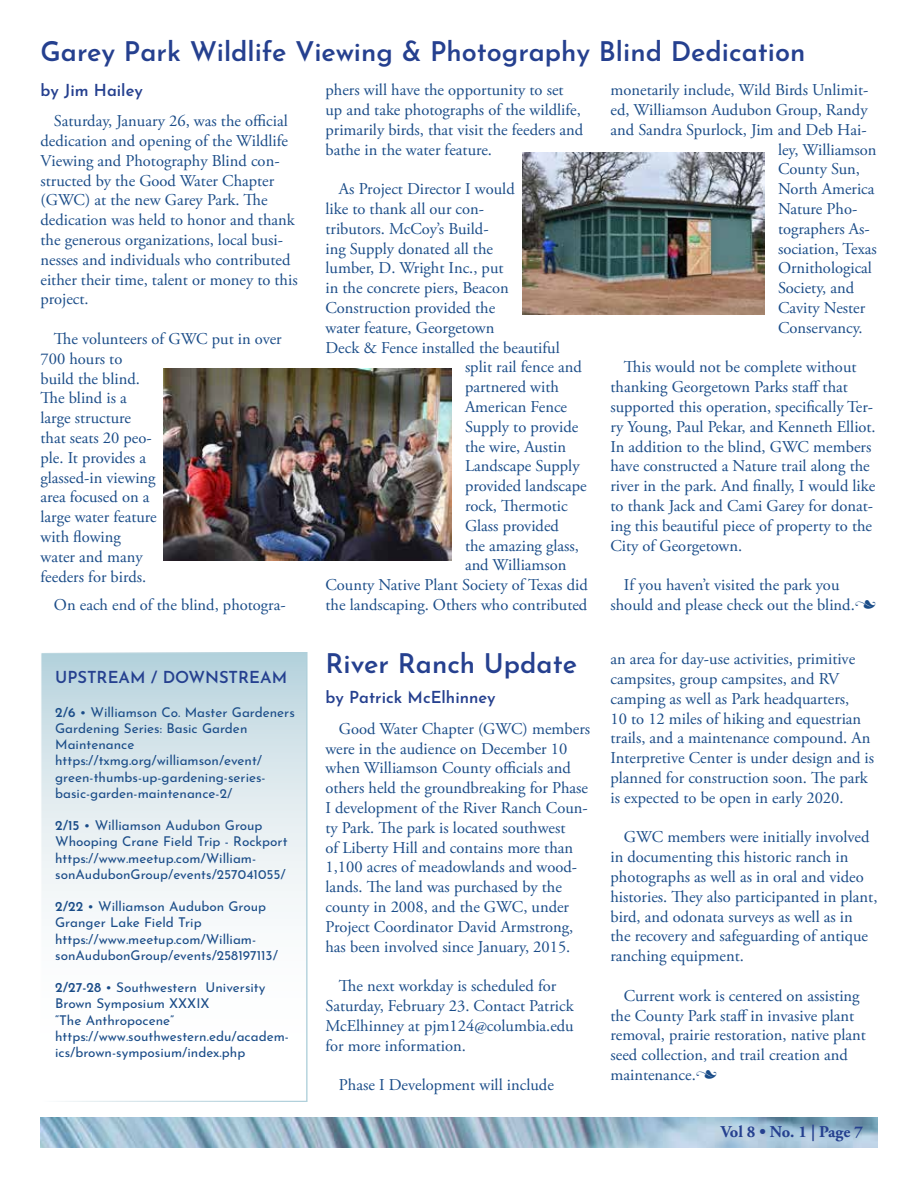
<style>
.page{position:relative;width:918px;height:1188px;background:#fff}
.page>*{position:absolute;margin:0;border:0;box-sizing:border-box;transform-origin:0 0}
.t1{font:600 27px "Josefin Sans";color:#25408f}
.t2{font:16.5px/19.8px "Adobe Garamond Pro";color:#1a4c88}
.t3{font:600 16.5px "Josefin Sans";color:#25408f}
.t4{font:700 16.5px "Adobe Garamond Pro";letter-spacing:-.015em;color:#25408f}
.t5{font:13.5px/16.2px "Josefin Sans";color:#1a4c88}
.s1{font-weight:600}
.s2{font-family:"Type Embellishments One Let Plain"}
</style>
<div class="page">
<img style="left:40px;top:1117px;width:837px;height:31px">
<img style="left:522px;top:152px;width:243px;height:162px">
<img style="left:164px;top:369px;width:288px;height:192px">
<svg style="left:43px;top:652px;width:264px;height:450px"></svg>
<div style="left:41px;top:653px;width:266px;height:448px;border:1px solid #fff"></div>
<h1 class="t1" style="left:40px;top:28px;width:766px">Garey Park Wildlife Viewing &amp; Photography Blind Dedication</h1>
<p class="t3" style="left:40px;top:76px;width:104px">by Jim Hailey</p>
<p class="t2" style="left:40px;top:112px;width:259px;text-indent:13px">Saturday, January 26, was the official dedication and opening of the Wildlife Viewing and Photography Blind con&shy;structed by the Good Water Chapter (GWC) at the new Garey Park. The dedication was held to honor and thank the generous organizations, local busi&shy;nesses and individuals who contributed either their time, talent or money to this project.</p>
<p class="t2" style="left:40px;top:329px;width:243px;text-indent:13px">The volunteers of GWC put in over<br>700 hours to<br>build the blind.<br>The blind is a<br>large structure<br>that seats 20 peo-<br>ple. It provides a<br>glassed-in viewing<br>area focused on a<br>large water feature<br>with flowing<br>water and many<br>feeders for birds.</p>
<p class="t2" style="left:54px;top:596px;width:233px">On each end of the blind, photogra-</p>
<p class="t3" style="left:55px;top:663px;width:233px">UPSTREAM / DOWNSTREAM</p>
<p class="t5" style="left:55px;top:702px;width:241px"><span class="s1">2/6</span> • Williamson Co. Master Gardeners<br>Gardening Series: Basic Garden<br>Maintenance https://txmg.org/williamson/event/ green-thumbs-up-gardening-series&shy;basic-garden-maintenance-2/</p>
<p class="t5" style="left:55px;top:816px;width:234px"><span class="s1">2/15</span> • Williamson Audubon Group Whooping Crane Field Trip - Rockport https://www.meetup.com/William&shy;sonAudubonGroup/events/257041055/</p>
<p class="t5" style="left:55px;top:897px;width:224px"><span class="s1">2/22</span> • Williamson Audubon Group<br>Granger Lake Field Trip https://www.meetup.com/William&shy;sonAudubonGroup/events/258197113/</p>
<p class="t5" style="left:55px;top:978px;width:235px"><span class="s1">2/27-28</span> • Southwestern University<br>Brown Symposium XXXIX<br>“The Anthropocene” https://www.southwestern.edu/academ&shy;ics/brown-symposium/index.php</p>
<p class="t2" style="left:325px;top:81px;width:259px">phers will have the opportunity to set up and take photographs of the wildlife, primarily birds, that visit the feeders and bathe in the water feature.</p>
<p class="t2" style="left:339px;top:180px;width:177px">As Project Director I would</p>
<p class="t2" style="left:325px;top:199px;width:160px">like to thank all our con-</p>
<p class="t2" style="left:325px;top:219px;width:165px">tributors. McCoy’s Build-</p>
<p class="t2" style="left:325px;top:239px;width:169px">ing Supply donated all the</p>
<p class="t2" style="left:325px;top:259px;width:180px">lumber, D. Wright Inc., put</p>
<p class="t2" style="left:325px;top:279px;width:185px">in the concrete piers, Beacon</p>
<p class="t2" style="left:325px;top:298px;width:171px">Construction provided the</p>
<p class="t2" style="left:325px;top:318px;width:170px">water feature, Georgetown</p>
<p class="t2" style="left:325px;top:338px;width:236px">Deck &amp; Fence installed the beautiful</p>
<p class="t2" style="left:465px;top:358px;width:118px">split rail fence and</p>
<p class="t2" style="left:465px;top:378px;width:95px">partnered with</p>
<p class="t2" style="left:465px;top:397px;width:104px">American Fence</p>
<p class="t2" style="left:465px;top:417px;width:115px">Supply to provide</p>
<p class="t2" style="left:465px;top:437px;width:103px">the wire, Austin</p>
<p class="t2" style="left:465px;top:457px;width:116px">Landscape Supply</p>
<p class="t2" style="left:465px;top:477px;width:123px">provided landscape</p>
<p class="t2" style="left:465px;top:496px;width:104px">rock, Thermotic</p>
<p class="t2" style="left:465px;top:516px;width:95px">Glass provided</p>
<p class="t2" style="left:465px;top:536px;width:116px">the amazing glass,</p>
<p class="t2" style="left:465px;top:556px;width:103px">and Williamson</p>
<p class="t2" style="left:325px;top:576px;width:264px">County Native Plant Society of Texas did</p>
<p class="t2" style="left:325px;top:595px;width:263px">the landscaping. Others who contributed</p>
<h1 class="t1" style="left:326px;top:640px;width:253px">River Ranch Update</h1>
<p class="t3" style="left:326px;top:683px;width:172px">by Patrick McElhinney</p>
<p class="t2" style="left:326px;top:719px;width:266px;text-indent:13px">Good Water Chapter (GWC) members were in the audience on December 10 when Williamson County officials and others held the groundbreaking for Phase I development of the River Ranch Coun&shy;ty Park. The park is located southwest<br>of Liberty Hill and contains more than 1,100 acres of meadowlands and wood&shy;lands. The land was purchased by the county in 2008, and the GWC, under Project Coordinator David Armstrong, has been involved since January, 2015.</p>
<p class="t2" style="left:326px;top:977px;width:250px;text-indent:13px">The next workday is scheduled for Saturday, February 23. Contact Patrick McElhinney at pjm124@columbia.edu for more information.</p>
<p class="t2" style="left:339px;top:1076px;width:216px">Phase I Development will include</p>
<p class="t2" style="left:610px;top:81px;width:259px">monetarily include, Wild Birds Unlimit-</p>
<p class="t2" style="left:610px;top:100px;width:259px">ed, Williamson Audubon Group, Randy</p>
<p class="t2" style="left:610px;top:120px;width:258px">and Sandra Spurlock, Jim and Deb Hai-</p>
<p class="t2" style="left:778px;top:140px;width:100px">ley, Williamson</p>
<p class="t2" style="left:778px;top:160px;width:83px">County Sun,</p>
<p class="t2" style="left:778px;top:180px;width:98px">North America</p>
<p class="t2" style="left:778px;top:199px;width:81px">Nature Pho-</p>
<p class="t2" style="left:778px;top:219px;width:93px">tographers As-</p>
<p class="t2" style="left:778px;top:239px;width:100px">sociation, Texas</p>
<p class="t2" style="left:778px;top:259px;width:96px">Ornithological</p>
<p class="t2" style="left:778px;top:279px;width:78px">Society, and</p>
<p class="t2" style="left:778px;top:298px;width:89px">Cavity Nester</p>
<p class="t2" style="left:778px;top:318px;width:86px">Conservancy.</p>
<p class="t2" style="left:610px;top:358px;width:267px;text-indent:13px">This would not be complete without thanking Georgetown Parks staff that supported this operation, specifically Ter&shy;ry Young, Paul Pekar, and Kenneth Elliot.<br>In addition to the blind, GWC members have constructed a Nature trail along the river in the park. And finally, I would like to thank Jack and Cami Garey for donat&shy;ing this beautiful piece of property to the City of Georgetown.</p>
<p class="t2" style="left:610px;top:576px;width:267px;text-indent:13px">If you haven’t visited the park you should and please check out the blind.<span class="s2">n</span></p>
<p class="t2" style="left:610px;top:650px;width:265px">an area for day-use activities, primitive campsites, group campsites, and RV camping as well as Park headquarters,<br>10 to 12 miles of hiking and equestrian trails, and a maintenance compound. An Interpretive Center is under design and is planned for construction soon. The park is expected to be open in early 2020.</p>
<p class="t2" style="left:610px;top:828px;width:269px;text-indent:13px">GWC members were initially involved in documenting this historic ranch in photographs as well as in oral and video histories. They also participanted in plant, bird, and odonata surveys as well as in<br>the recovery and safeguarding of antique ranching equipment.</p>
<p class="t2" style="left:610px;top:986px;width:257px;text-indent:13px">Current work is centered on assisting the County Park staff in invasive plant removal, prairie restoration, native plant seed collection, and trail creation and maintenance.<span class="s2">n</span></p>
<p class="t4" style="left:721px;top:1122px;width:144px">Vol 8 • No. 1 | Page 7</p>
</div>
